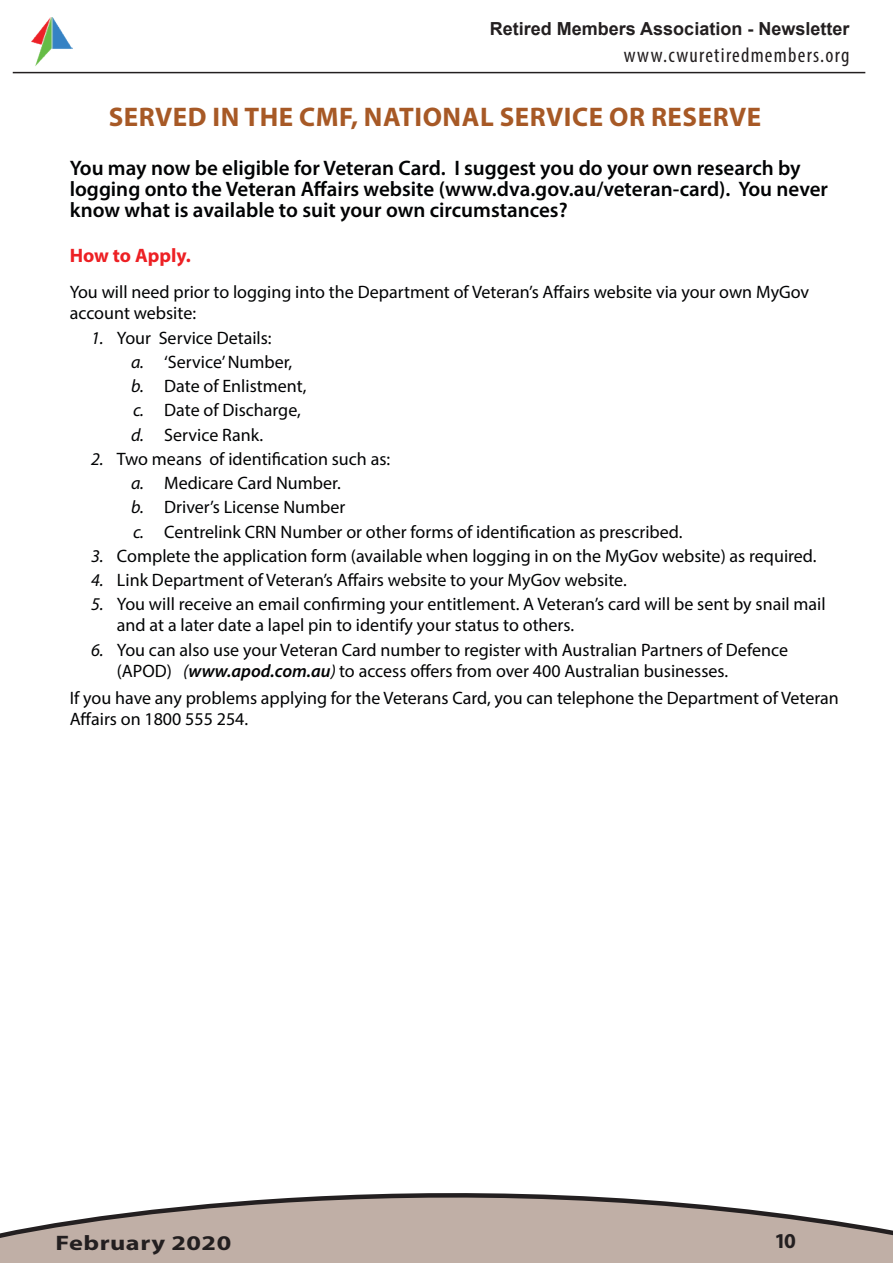
<style>
.page{position:relative;width:893px;height:1263px;background:#fff}
.page>*{position:absolute;margin:0;border:0;box-sizing:border-box;transform-origin:0 0}
.Major_Header_Size{font:700 27px "Myriad Pro";letter-spacing:.02em;color:#a75926}
.t1{font:700 21.3px "Myriad Pro";color:#231f20}
.Article_Paragraph{font:600 21px/21px "Myriad Pro";color:#020304}
.t2{font:condensed 21px "Myriad Pro";letter-spacing:.06em;color:#231f20}
.t3{font:700 21px "Myriad Pro";letter-spacing:.02em;color:#231f20;scale:1.25 1}
.Heading_2{font:700 19.5px "Myriad Pro";letter-spacing:-.005em;color:#ed2024}
.Article_Paragraph-2{font:18px/21px "Myriad Pro";color:#020304}
.t4{font:700 18px "Arial";color:#231f20}
.s1{font-style:italic}
.s2{font-weight:600;font-style:italic}
</style>
<div class="page">
<hr style="left:13px;top:72px;width:852px;height:1px;background:#231f20">
<img style="left:32px;top:17px;width:40px;height:49px">
<svg style="left:0;top:1193px;width:893px;height:70px"></svg>
<p class="t4" style="left:490px;top:17px;width:361px">Retired Members Association - Newsletter</p>
<p class="t2" style="left:624px;top:42px;width:227px">www.cwuretiredmembers.org</p>
<p class="Major_Header_Size" style="left:109px;top:100px;width:654px">SERVED IN THE CMF, NATIONAL SERVICE OR RESERVE</p>
<p class="Article_Paragraph" style="left:70px;top:157px;width:760px">You may now be eligible for Veteran Card. I suggest you do your own research by logging onto the Veteran Affairs website (www.dva.gov.au/veteran-card). You never know what is available to suit your own circumstances?</p>
<p class="Heading_2" style="left:70px;top:243px;width:123px">How to Apply.</p>
<p class="Article_Paragraph-2" style="left:70px;top:282px;width:741px">You will need prior to logging into the Department of Veteran’s Affairs website via your own MyGov account website:</p>
<p class="Article_Paragraph-2" style="left:91px;top:327px;width:182px"><span class="s1">1.</span> Your Service Details:</p>
<p class="Article_Paragraph-2" style="left:131px;top:351px;width:163px"><span class="s1">a.</span> ‘Service’ Number,</p>
<p class="Article_Paragraph-2" style="left:131px;top:375px;width:177px"><span class="s1">b.</span> Date of Enlistment,</p>
<p class="Article_Paragraph-2" style="left:133px;top:400px;width:169px"><span class="s1">c.</span> Date of Discharge,</p>
<p class="Article_Paragraph-2" style="left:131px;top:424px;width:133px"><span class="s1">d.</span> Service Rank.</p>
<p class="Article_Paragraph-2" style="left:91px;top:448px;width:301px"><span class="s1">2.</span> Two means of identification such as:</p>
<p class="Article_Paragraph-2" style="left:131px;top:472px;width:211px"><span class="s1">a.</span> Medicare Card Number.</p>
<p class="Article_Paragraph-2" style="left:131px;top:496px;width:215px"><span class="s1">b.</span> Driver’s License Number</p>
<p class="Article_Paragraph-2" style="left:133px;top:521px;width:551px"><span class="s1">c.</span> Centrelink CRN Number or other forms of identification as prescribed.</p>
<p class="Article_Paragraph-2" style="left:91px;top:545px;width:727px"><span class="s1">3.</span> Complete the application form (available when logging in on the MyGov website) as required.</p>
<p class="Article_Paragraph-2" style="left:91px;top:569px;width:537px"><span class="s1">4.</span> Link Department of Veteran’s Affairs website to your MyGov website.</p>
<p class="Article_Paragraph-2" style="left:117px;top:593px;width:710px;text-indent:-26px"><span class="s1">5.</span> You will receive an email confirming your entitlement. A Veteran’s card will be sent by snail mail and at a later date a lapel pin to identify your status to others.</p>
<p class="Article_Paragraph-2" style="left:117px;top:639px;width:672px;text-indent:-26px"><span class="s1">6.</span> You can also use your Veteran Card number to register with Australian Partners of Defence (APOD) <span class="s1">(</span><span class="s2">www.apod.com.au</span><span class="s1">)</span> to access offers from over 400 Australian businesses.</p>
<p class="Article_Paragraph-2" style="left:70px;top:687px;width:771px">If you have any problems applying for the Veterans Card, you can telephone the Department of Veteran<br>Affairs on 1800 555 254.</p>
<p class="t3" style="left:55px;top:1229px;width:142px">February 2020</p>
<p class="t1" style="left:776px;top:1227px;width:21px">10</p>
</div>
